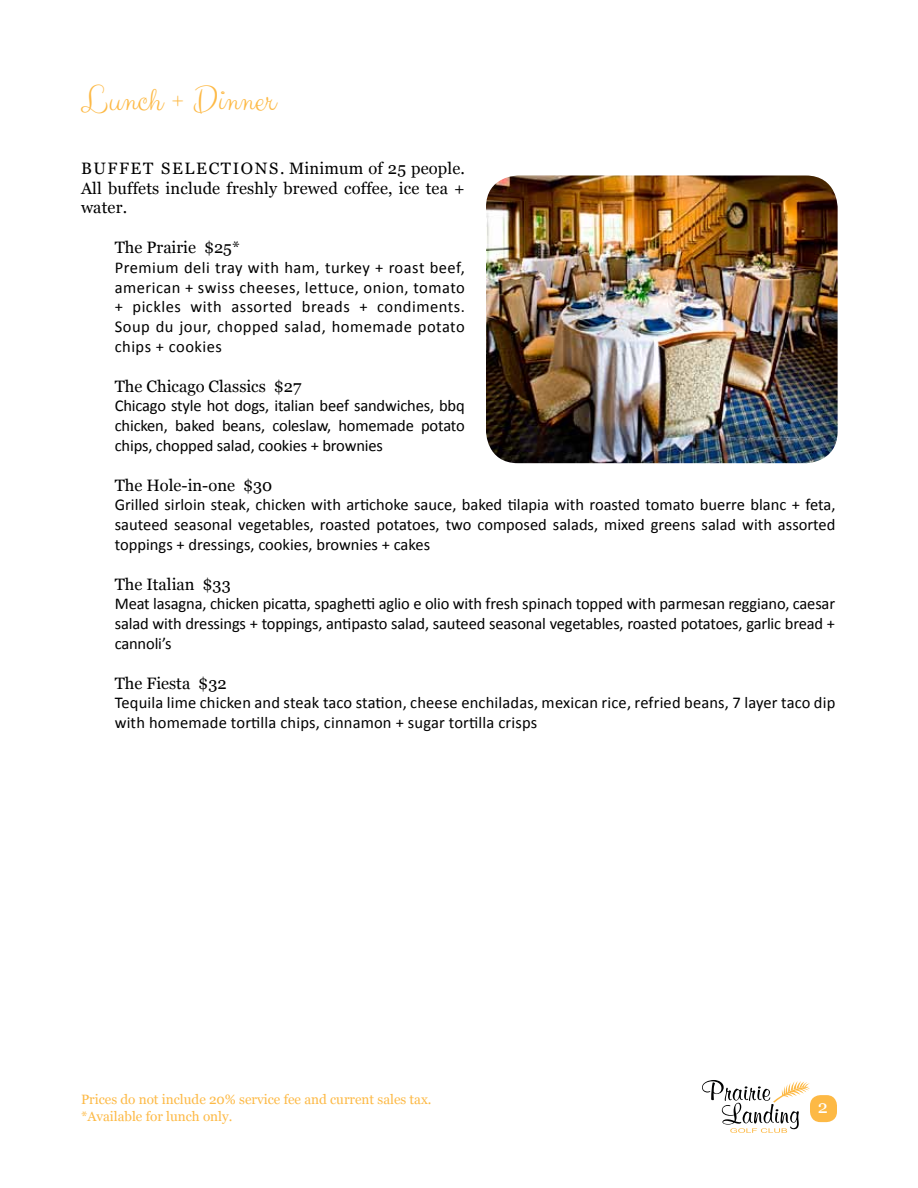
<style>
.page{position:relative;width:918px;height:1188px;background:#fff}
.page>*{position:absolute;margin:0;border:0;box-sizing:border-box;transform-origin:0 0}
.t1{font:36px "Clicker Script";color:#fdb945}
.t2{font:18px "Georgia";color:#fff}
.t3{font:16.5px/19.8px "Calibri";color:#000;text-align:justify}
.t4{font:16.5px/19.8px "Georgia";letter-spacing:.01em;color:#000101;text-align:justify}
.t5{font:13.5px/16.2px "Georgia";color:#fdb945}
</style>
<div class="page">
<div style="left:810px;top:1095px;width:27px;height:27px;background:#fdb945;border-radius:10px"></div>
<img style="left:486px;top:176px;width:352px;height:287px">
<svg style="left:702px;top:1080px;width:108px;height:53px"></svg>
<h1 class="t1" style="left:81px;top:77px;width:196px">Lunch + Dinner</h1>
<p class="t4" style="left:81px;top:159px;width:385px">Buff et s el ectio ns . Minimum of 25 people.<br>All buffets include freshly brewed coffee, ice tea + water.</p>
<p class="t4" style="left:115px;top:238px;width:127px">The Prairie $25*</p>
<p class="t3" style="left:115px;top:257px;width:352px">Premium deli tray with ham, turkey + roast beef, american + swiss cheeses, lettuce, onion, tomato + pickles with assorted breads + condiments.<br>Soup du jour, chopped salad, homemade potato chips + cookies</p>
<p class="t4" style="left:115px;top:376px;width:188px">The Chicago Classics $27</p>
<p class="t3" style="left:115px;top:396px;width:352px">Chicago style hot dogs, italian beef sandwiches, bbq chicken, baked beans, coleslaw, homemade potato chips, chopped salad, cookies + brownies</p>
<p class="t4" style="left:115px;top:475px;width:159px">The Hole-in-one $30</p>
<p class="t3" style="left:115px;top:495px;width:722px">Grilled sirloin steak, chicken with artichoke sauce, baked tilapia with roasted tomato buerre blanc + feta, sauteed seasonal vegetables, roasted potatoes, two composed salads, mixed greens salad with assorted toppings + dressings, cookies, brownies + cakes</p>
<p class="t4" style="left:115px;top:574px;width:118px">The Italian $33</p>
<p class="t3" style="left:115px;top:594px;width:722px">Meat lasagna, chicken picatta, spaghetti aglio e olio with fresh spinach topped with parmesan reggiano, caesar salad with dressings + toppings, antipasto salad, sauteed seasonal vegetables, roasted potatoes, garlic bread + cannoli’s</p>
<p class="t4" style="left:115px;top:673px;width:113px">The Fiesta $32</p>
<p class="t3" style="left:115px;top:693px;width:722px">Tequila lime chicken and steak taco station, cheese enchiladas, mexican rice, refried beans, 7 layer taco dip with homemade tortilla chips, cinnamon + sugar tortilla crisps</p>
<p class="t5" style="left:81px;top:1092px;width:352px">Prices do not include 20% service fee and current sales tax. *Available for lunch only.</p>
<p class="t2" style="left:818px;top:1096px;width:12px">2</p>
</div>
